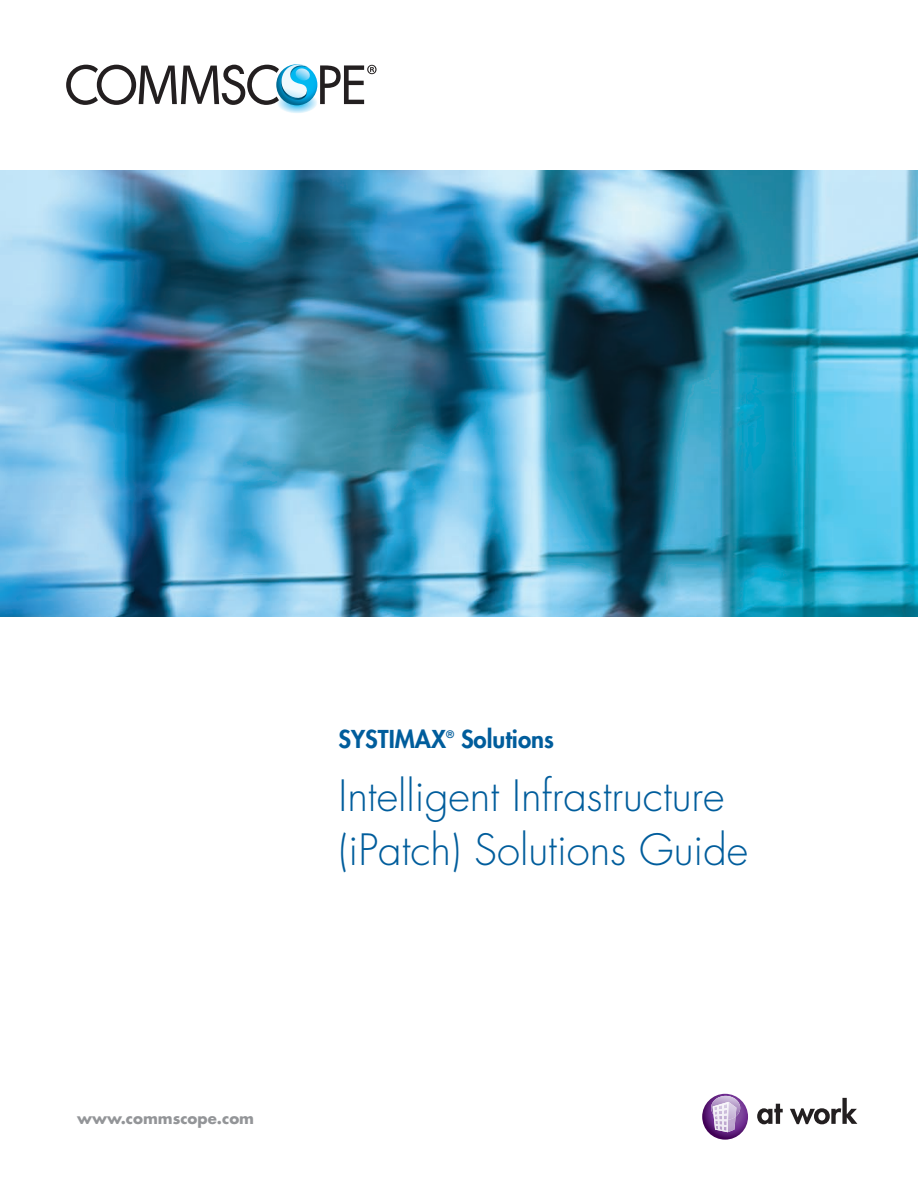
<style>
.page{position:relative;width:918px;height:1188px;background:#fff}
.page>*{position:absolute;margin:0;border:0;box-sizing:border-box;transform-origin:0 0}
.t1{font:300 42px/54px "Futura Std";color:#005d9c}
.t2{font:800 24px "Futura Std";color:#005d9c}
.t3{font:700 15px "Futura Std";color:#939598}
.t4{font:800 10.05px "Futura Std";color:#005d9c}
</style>
<div class="page">
<img style="left:0;top:170px;width:918px;height:447px">
<svg style="left:66px;top:64px;width:311px;height:49px"></svg>
<svg style="left:757px;top:1104px;width:26px;height:20px"></svg>
<svg style="left:790px;top:1098px;width:67px;height:26px"></svg>
<svg style="left:702px;top:1094px;width:46px;height:46px"></svg>
<p class="t2" style="left:339px;top:724px;width:109px">SYSTIMAX</p>
<p class="t4" style="left:446px;top:728px;width:10px">®</p>
<p class="t2" style="left:461px;top:724px;width:94px">Solutions</p>
<p class="t1" style="left:339px;top:770px;width:411px">Intelligent Infrastructure (iPatch) Solutions Guide</p>
<p class="t3" style="left:77px;top:1108px;width:178px">www.commscope.com</p>
</div>
